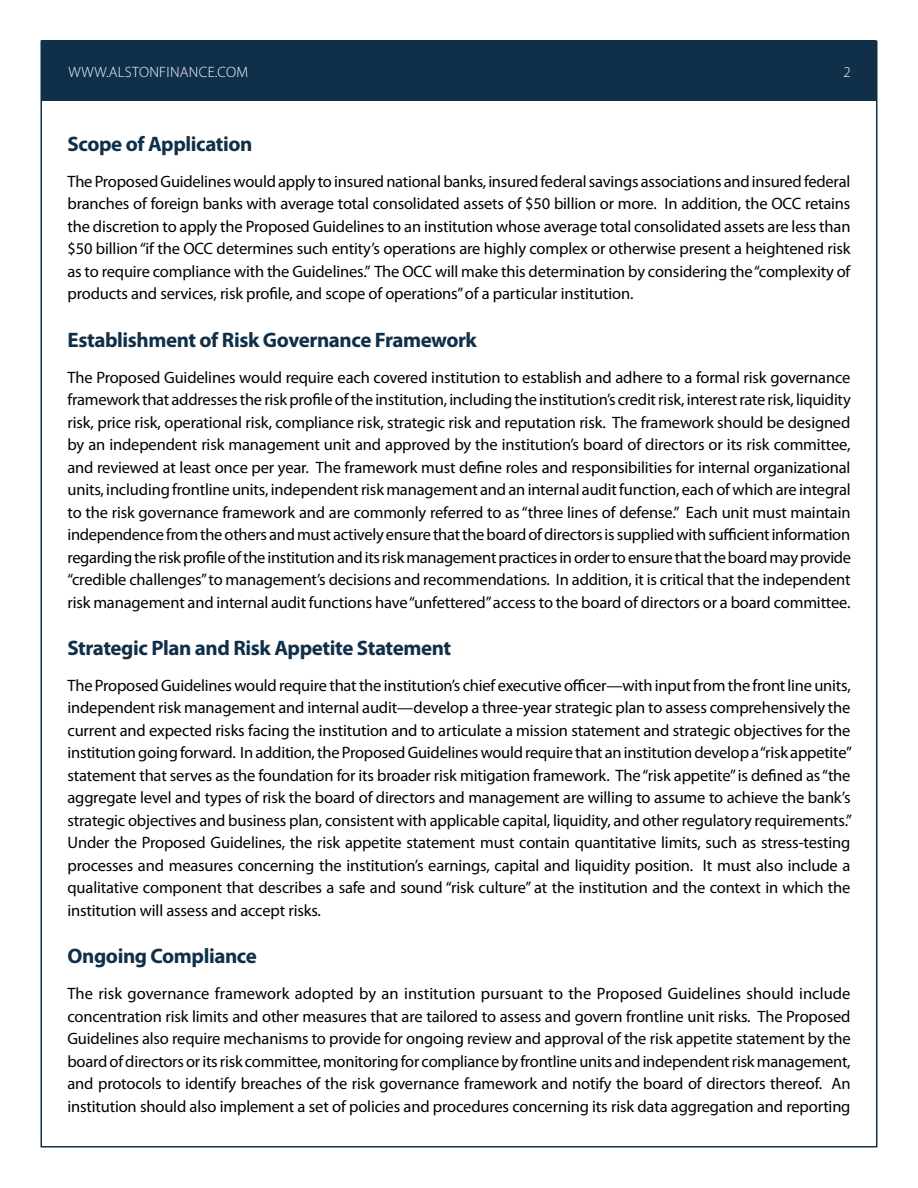
<style>
.page{position:relative;width:918px;height:1188px;background:#fff}
.page>*{position:absolute;margin:0;border:0;box-sizing:border-box;transform-origin:0 0}
.t1{font:700 21px "Myriad Pro";letter-spacing:-.02em;color:#102f48}
.t2{font:16.5px/22.5px "Myriad Pro";letter-spacing:-.01em;color:#000;text-align:justify}
.t3{font:300 15px "Myriad Pro";letter-spacing:.02em;color:#fff}
</style>
<div class="page">
<div style="left:42px;top:40px;width:834px;height:61px;background:#102f48"></div>
<p class="t3" style="left:68px;top:63px;width:181px">WWW.ALSTONFINANCE.COM</p>
<p class="t3" style="left:843px;top:63px;width:9px">2</p>
<p class="t1" style="left:68px;top:130px;width:186px">Scope of Application</p>
<p class="t2" style="left:68px;top:170px;width:785px">The Proposed Guidelines would apply to insured national banks, insured federal savings associations and insured federal branches of foreign banks with average total consolidated assets of $50 billion or more. In addition, the OCC retains the discretion to apply the Proposed Guidelines to an institution whose average total consolidated assets are less than $50 billion “if the OCC determines such entity’s operations are highly complex or otherwise present a heightened risk as to require compliance with the Guidelines.” The OCC will make this determination by considering the “complexity of products and services, risk profile, and scope of operations” of a particular institution.</p>
<p class="t1" style="left:68px;top:326px;width:411px">Establishment of Risk Governance Framework</p>
<p class="t2" style="left:68px;top:365px;width:785px">The Proposed Guidelines would require each covered institution to establish and adhere to a formal risk governance framework that addresses the risk profile of the institution, including the institution’s credit risk, interest rate risk, liquidity risk, price risk, operational risk, compliance risk, strategic risk and reputation risk. The framework should be designed by an independent risk management unit and approved by the institution’s board of directors or its risk committee, and reviewed at least once per year. The framework must define roles and responsibilities for internal organizational units, including frontline units, independent risk management and an internal audit function, each of which are integral to the risk governance framework and are commonly referred to as “three lines of defense.” Each unit must maintain independence from the others and must actively ensure that the board of directors is supplied with sufficient information regarding the risk profile of the institution and its risk management practices in order to ensure that the board may provide “credible challenges” to management’s decisions and recommendations. In addition, it is critical that the independent risk management and internal audit functions have “unfettered” access to the board of directors or a board committee.</p>
<p class="t1" style="left:68px;top:634px;width:385px">Strategic Plan and Risk Appetite Statement</p>
<p class="t2" style="left:68px;top:674px;width:786px">The Proposed Guidelines would require that the institution’s chief executive officer—with input from the front line units, independent risk management and internal audit—develop a three-year strategic plan to assess comprehensively the current and expected risks facing the institution and to articulate a mission statement and strategic objectives for the institution going forward. In addition, the Proposed Guidelines would require that an institution develop a “risk appetite” statement that serves as the foundation for its broader risk mitigation framework. The “risk appetite” is defined as “the aggregate level and types of risk the board of directors and management are willing to assume to achieve the bank’s strategic objectives and business plan, consistent with applicable capital, liquidity, and other regulatory requirements.” Under the Proposed Guidelines, the risk appetite statement must contain quantitative limits, such as stress-testing processes and measures concerning the institution’s earnings, capital and liquidity position. It must also include a qualitative component that describes a safe and sound “risk culture” at the institution and the context in which the institution will assess and accept risks.</p>
<p class="t1" style="left:68px;top:942px;width:191px">Ongoing Compliance</p>
<p class="t2" style="left:68px;top:982px;width:785px">The risk governance framework adopted by an institution pursuant to the Proposed Guidelines should include concentration risk limits and other measures that are tailored to assess and govern frontline unit risks. The Proposed Guidelines also require mechanisms to provide for ongoing review and approval of the risk appetite statement by the board of directors or its risk committee, monitoring for compliance by frontline units and independent risk management, and protocols to identify breaches of the risk governance framework and notify the board of directors thereof. An institution should also implement a set of policies and procedures concerning its risk data aggregation and reporting</p>
</div>
